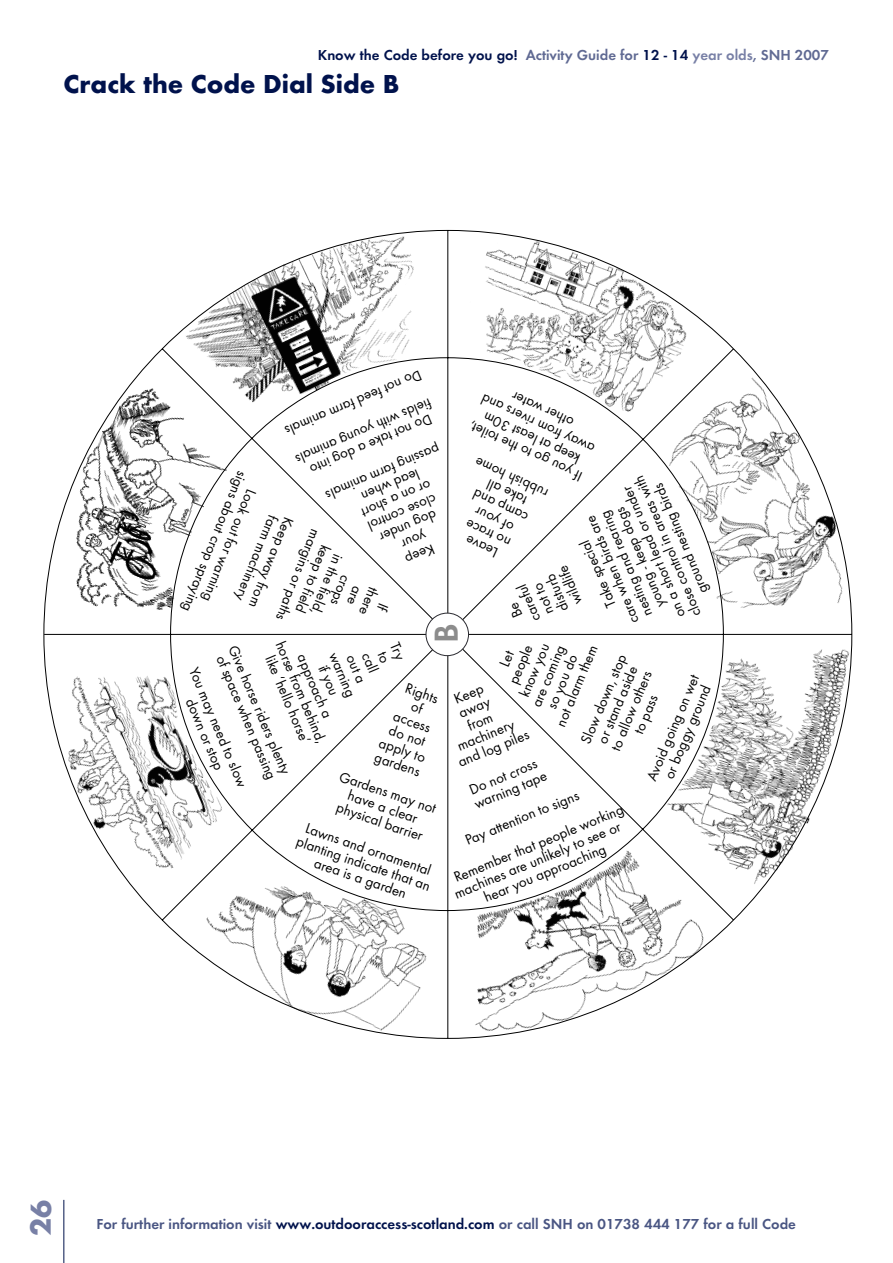
<style>
.page{position:relative;width:893px;height:1263px;background:#fff}
.page>*{position:absolute;margin:0;border:0;box-sizing:border-box;transform-origin:0 0}
.t1{font:34.5px "Futura T Demi";color:#8c8c8c}
.t2{font:30px "Futura T Bold";color:#7880a6}
.t3{font:27px "Futura T Bold";color:#00124c}
.t4{font:15px/15px "Futura T";color:#000;text-align:center}
.t5{font:15px "Futura T Demi";color:#4a5683}
.t6{font:15px "Futura T Demi";color:#00124c}
.s1{color:#606a93}
.s2{color:#7880a6}
.s3{color:#00124c}
</style>
<div class="page">
<hr style="left:63px;top:1200px;width:1px;height:63px;background:#00124c">
<svg style="left:146px;top:331px;width:600px;height:598px"></svg>
<img style="left:44px;top:356px;width:217px;height:303px">
<img style="left:165px;top:229px;width:309px;height:217px">
<img style="left:446px;top:229px;width:269px;height:203px">
<img style="left:627px;top:360px;width:225px;height:305px">
<img style="left:647px;top:604px;width:206px;height:304px">
<img style="left:407px;top:811px;width:337px;height:227px">
<img style="left:171px;top:813px;width:313px;height:226px">
<div style="left:426px;top:613px;width:42px;height:43px;background:#fff;border-radius:50%"></div>
<div style="left:426px;top:613px;width:43px;height:43px;border:1px solid #2b2b31;border-radius:50%"></div>
<img style="left:43px;top:613px;width:215px;height:291px">
<svg style="left:377px;top:641px;width:25px;height:22px"></svg>
<svg style="left:486px;top:511px;width:9px;height:9px"></svg>
<svg style="left:506px;top:439px;width:9px;height:12px"></svg>
<p class="t6" style="left:318px;top:49px;width:513px">Know the Code before you go! <span class="s1">Activity Guide for</span> 12 - 14 <span class="s2">year olds</span><span class="s1">, SNH 2007</span></p>
<h3 class="t3" style="left:64px;top:73px;width:337px">Crack the Code Dial Side B</h3>
<p class="t4" style="left:438px;top:414px;width:148px;line-height:29.8px;text-align:left;text-indent:9px;rotate:157deg">e<br>Do not feed farm animals</p>
<p class="t4" style="left:560px;top:425px;width:57px;rotate:-155deg">h waet r</p>
<p class="t4" style="left:591px;top:456px;width:125px;rotate:-155deg">away from r vi ers and</p>
<p class="t4" style="left:439px;top:422px;width:148px;rotate:157deg">e<br>fi lds with young animals</p>
<p class="t4" style="left:570px;top:429px;width:31px;rotate:-155deg">ot er</p>
<p class="t4" style="left:576px;top:465px;width:106px;rotate:-155deg">ek ep at least 30m</p>
<p class="t4" style="left:449px;top:459px;width:132px;line-height:30px;text-align:left;text-indent:68px;rotate:157deg">m<br>Do not tak a dog into</p>
<p class="t4" style="left:578px;top:483px;width:124px;rotate:-155deg">If you go to t e toilet,</p>
<p class="t4" style="left:477px;top:537px;width:124px;rotate:157deg">Ke pe<br>yo ru<br>dog under<br>close control<br>or on a short<br>lead when<br>passing far animals</p>
<p class="t4" style="left:538px;top:514px;width:80px;rotate:-155deg">e<br>ur bbish home</p>
<p class="t4" style="left:263px;top:480px;width:152px;rotate:112deg">Look out for warning signs about crop spraying</p>
<p class="t4" style="left:622px;top:647px;width:153px;rotate:-113deg">Take special<br>care when birds are nesting and rearing young - keep dogs<br>on a short lead or under close control in areas with ground nesting birds</p>
<p class="t4" style="left:523px;top:507px;width:44px;rotate:-155deg">tak all</p>
<p class="t4" style="left:524px;top:524px;width:60px;rotate:-155deg">camp and</p>
<p class="t4" style="left:501px;top:562px;width:49px;rotate:-155deg">Leave no trace of y ur</p>
<p class="t4" style="left:295px;top:520px;width:98px;rotate:112deg">Keep away from farm machinery</p>
<p class="t4" style="left:336px;top:538px;width:98px;text-align:left;text-indent:61px;rotate:112deg">i margins or paths</p>
<p class="t4" style="left:346px;top:554px;width:73px;text-align:left;text-indent:43px;rotate:112deg">i keep to f eld</p>
<p class="t4" style="left:400px;top:580px;width:65px;rotate:112deg">If<br>there<br>are<br>crops<br>in the f eld,</p>
<p class="t4" style="left:517px;top:631px;width:43px;rotate:-113deg">Be careful not to disturb wildlife</p>
<h1 class="t1" style="left:426px;top:643px;width:21px;rotate:-90deg">B</h1>
<p class="t4" style="left:313px;top:628px;width:110px;rotate:67deg">if you<br>approach a<br>horse from behind, like ‘hello horse’</p>
<p class="t4" style="left:238px;top:643px;width:140px;rotate:67deg">Give horse riders plenty of space when passing</p>
<p class="t4" style="left:485px;top:694px;width:88px;rotate:-67deg">Let<br>people<br>know you<br>are coming<br>so you do<br>not alarm them</p>
<p class="t4" style="left:339px;top:650px;width:49px;rotate:67deg">warning</p>
<p class="t4" style="left:356px;top:652px;width:31px;rotate:67deg">out a</p>
<p class="t4" style="left:372px;top:651px;width:22px;rotate:67deg">call</p>
<p class="t4" style="left:579px;top:741px;width:98px;rotate:-67deg">Slow down, stop or stand aside to allow others to pass</p>
<p class="t4" style="left:199px;top:665px;width:130px;rotate:67deg">You may need to slow down or stop</p>
<p class="t4" style="left:645px;top:778px;width:116px;rotate:-67deg">Avoid going on wet or boggy ground</p>
<p class="t4" style="left:401px;top:679px;width:50px;rotate:19deg">Rights of access do not apply to gardens</p>
<p class="t4" style="left:434px;top:701px;width:77px;rotate:-22deg">Keep<br>away<br>from machinery and log piles</p>
<p class="t4" style="left:467px;top:784px;width:79px;text-align:left;rotate:-22deg">Do not cross warning tape</p>
<p class="t4" style="left:342px;top:770px;width:103px;rotate:19deg">Gardens may not have a clear physical barrier</p>
<p class="t4" style="left:438px;top:837px;width:184px;line-height:30px;text-align:left;text-indent:24px;rotate:-22deg">Pay attention to signs<br>Remember that people working</p>
<p class="t4" style="left:304px;top:820px;width:142px;rotate:19deg">Lawns and ornamental planting indicate that an area is a garden</p>
<p class="t4" style="left:452px;top:887px;width:180px;rotate:-22deg">machines are unlikely to see or hear you approaching</p>
<h2 class="t2" style="left:29px;top:1236px;width:38px;rotate:-90deg">26</h2>
<p class="t5" style="left:96px;top:1218px;width:701px">For further information visit <span class="s3">www.outdooraccess-scotland.com</span> or call SNH on 01738 444 177 for a full Code</p>
</div>
